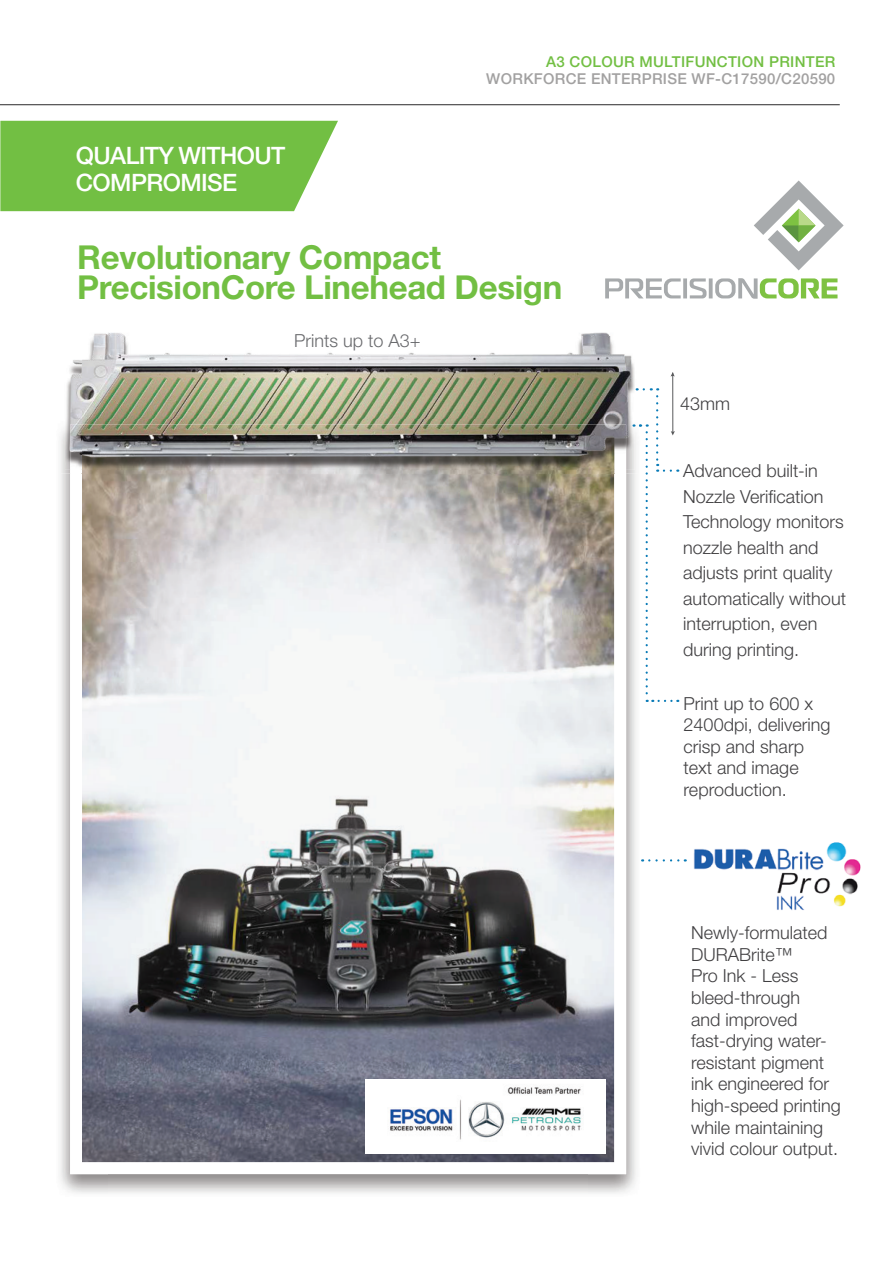
<style>
.page{position:relative;width:893px;height:1263px;background:#fff}
.page>*{position:absolute;margin:0;border:0;box-sizing:border-box;transform-origin:0 0}
.t1{font:700 33px/30px "Helvetica Neue LT Std";letter-spacing:-.01em;color:#72bf43}
.t2{font:500 24px/27px "Helvetica Neue";letter-spacing:-.025em;color:#fff}
.t3{font:300 18px/21.6px "Helvetica Neue";color:#414042}
.t4{font:300 18px "Helvetica Neue";color:#696a6d}
.t5{font:500 15px "Helvetica Neue";letter-spacing:.02em;color:#a2a1a1}
.t6{font:500 15px "Helvetica Neue";letter-spacing:.02em;color:#72bf43}
</style>
<div class="page">
<div style="left:0;top:121px;width:338px;height:90px;background:#72bf43"></div>
<hr style="left:0;top:104px;width:840px;height:1px;background:#414042">
<img style="left:60px;top:437px;width:48px;height:757px">
<img style="left:588px;top:474px;width:48px;height:720px">
<svg style="left:70px;top:474px;width:556px;height:700px"></svg>
<img style="left:61px;top:332px;width:578px;height:142px">
<img style="left:70px;top:470px;width:556px;height:4px">
<img style="left:65px;top:337px;width:570px;height:133px">
<svg style="left:605px;top:278px;width:232px;height:21px"></svg>
<svg style="left:754px;top:180px;width:90px;height:90px"></svg>
<img style="left:684px;top:842px;width:177px;height:68px">
<svg style="left:649px;top:859px;width:37px;height:2px"></svg>
<hr style="left:672px;top:373px;width:1px;height:59px;background:#58595b">
<svg style="left:644px;top:388px;width:14px;height:2px"></svg>
<svg style="left:633px;top:396px;width:45px;height:306px"></svg>
<img style="left:366px;top:1079px;width:240px;height:75px">
<h2 class="t2" style="left:76px;top:142px;width:211px">QUALITY WITHOUT<br>COMPROMISE</h2>
<p class="t6" style="left:546px;top:53px;width:291px">A3 COLOUR MULTIFUNCTION PRINTER</p>
<p class="t5" style="left:486px;top:69px;width:350px">WORKFORCE ENTERPRISE WF-C17590/C20590</p>
<h1 class="t1" style="left:77px;top:242px;width:487px">Revolutionary Compact<br>PrecisionCore Linehead Design</h1>
<p class="t4" style="left:294px;top:330px;width:128px">Prints up to A3+</p>
<p class="t3" style="left:680px;top:392px;width:52px">43mm</p>
<p class="t3" style="left:683px;top:458px;width:164px;line-height:25.5px">Advanced built-in<br>Nozzle Verification<br>Technology monitors nozzle health and adjusts print quality automatically without interruption, even during printing.</p>
<p class="t3" style="left:684px;top:692px;width:148px">Print up to 600 x<br>2400dpi, delivering crisp and sharp text and image reproduction.</p>
<p class="t3" style="left:691px;top:921px;width:151px">Newly-formulated<br>DURABrite™<br>Pro Ink - Less bleed-through<br>and improved fast-drying water&shy;resistant pigment ink engineered for high-speed printing while maintaining vivid colour output.</p>
</div>
